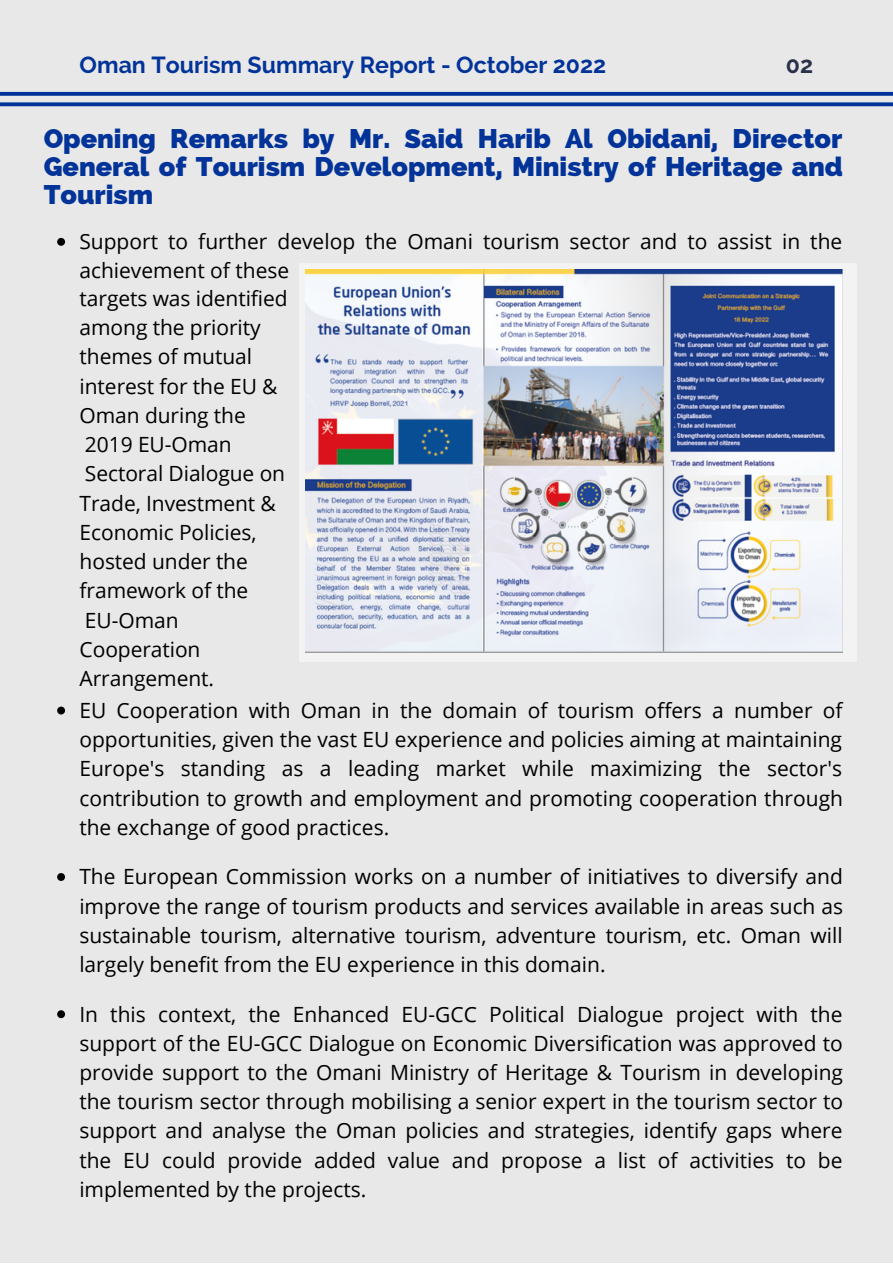
<style>
.page{position:relative;width:893px;height:1264px;background:#fff}
.page>*{position:absolute;margin:0;border:0;box-sizing:border-box;transform-origin:0 0}
.t1{font:800 27px/28px "Raleway";color:#023399;text-align:justify}
.t2{font:700 23.1px "Raleway";color:#023399}
.t3{font:700 23.1px "Raleway";color:#2a324a}
.t4{font:21px/29.1px "Open Sans";color:#000;text-align:justify}
</style>
<div class="page">
<div style="left:0;top:0;width:892px;height:1262px;background:#e8e8e8"></div>
<svg style="left:0;top:91px;width:892px;height:16px"></svg>
<svg style="left:57px;top:706px;width:8px;height:8px"></svg>
<svg style="left:57px;top:873px;width:8px;height:8px"></svg>
<svg style="left:57px;top:1010px;width:8px;height:8px"></svg>
<svg style="left:57px;top:238px;width:8px;height:8px"></svg>
<svg style="left:299px;top:263px;width:558px;height:398px;fill:#f3f3f3"></svg>
<img style="left:305px;top:270px;width:537px;height:382px">
<p class="t2" style="left:80px;top:51px;width:528px">Oman Tourism Summary Report - October 2022</p>
<p class="t3" style="left:785px;top:51px;width:29px">02</p>
<p class="t1" style="left:44px;top:124px;width:800px">Opening Remarks by Mr. Said Harib Al Obidani, Director General of Tourism Development, Ministry of Heritage and Tourism</p>
<p class="t4" style="left:79px;top:226px;width:764px;text-align:left">Support to further develop the Omani tourism sector and to assist in the achievement of these<br>targets was identified<br>among the priority<br>themes of mutual<br>interest for the EU &amp;<br>Oman during the<br>2019 EU-Oman<br>Sectoral Dialogue on<br>Trade, Investment &amp;<br>Economic Policies,<br>hosted under the<br>framework of the<br>EU-Oman<br>Cooperation<br>Arrangement.</p>
<p class="t4" style="left:79px;top:695px;width:765px">EU Cooperation with Oman in the domain of tourism offers a number of opportunities, given the vast EU experience and policies aiming at maintaining Europe's standing as a leading market while maximizing the sector's contribution to growth and employment and promoting cooperation through the exchange of good practices.</p>
<p class="t4" style="left:79px;top:861px;width:765px">The European Commission works on a number of initiatives to diversify and improve the range of tourism products and services available in areas such as sustainable tourism, alternative tourism, adventure tourism, etc. Oman will largely benefit from the EU experience in this domain.</p>
<p class="t4" style="left:79px;top:998px;width:765px">In this context, the Enhanced EU-GCC Political Dialogue project with the support of the EU-GCC Dialogue on Economic Diversification was approved to provide support to the Omani Ministry of Heritage &amp; Tourism in developing the tourism sector through mobilising a senior expert in the tourism sector to support and analyse the Oman policies and strategies, identify gaps where the EU could provide added value and propose a list of activities to be implemented by the projects.</p>
</div>
